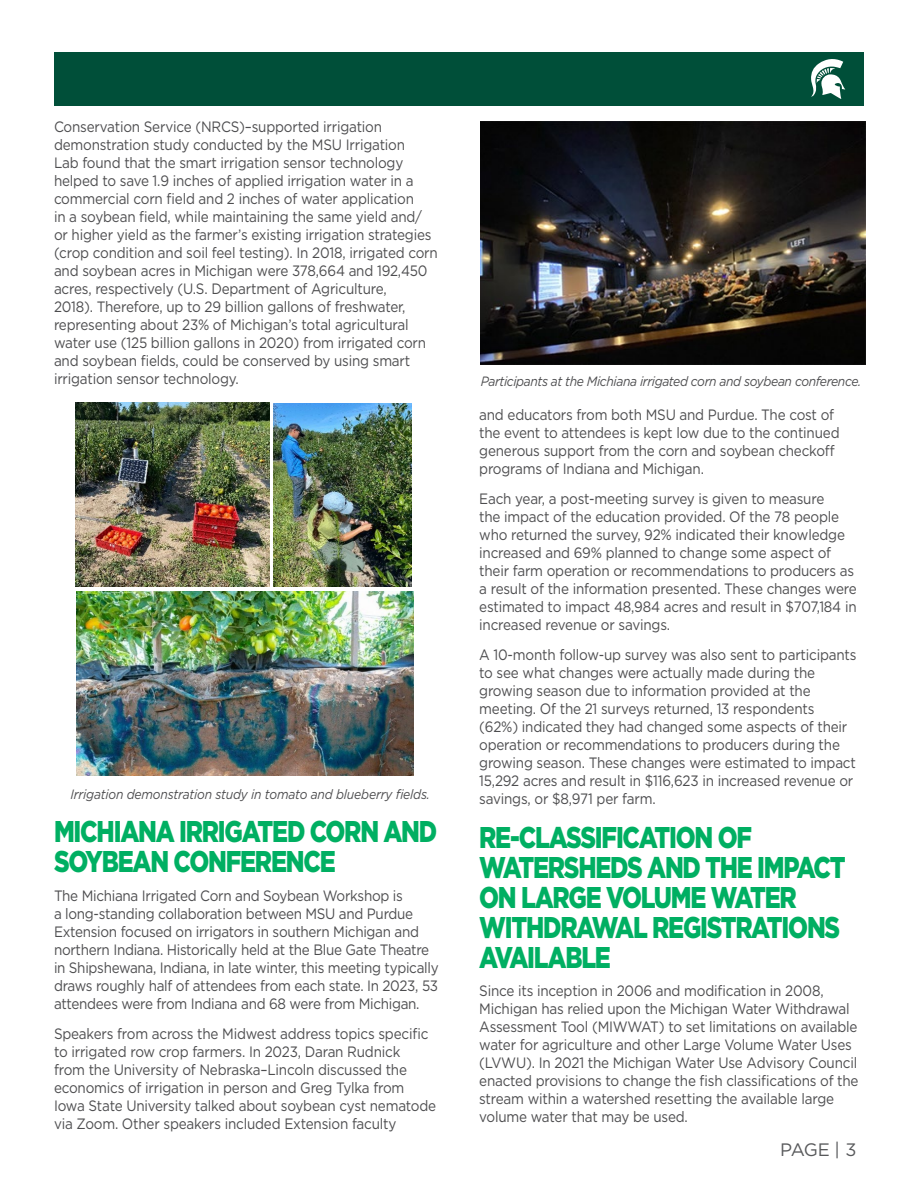
<style>
.page{position:relative;width:918px;height:1188px;background:#fff}
.page>*{position:absolute;margin:0;border:0;box-sizing:border-box;transform-origin:0 0}
.t1{font:900 30px/30px "Gotham";letter-spacing:-.05em;color:#00af62;scale:.8 1}
.t2{font:18px "Gotham";color:#58595b}
.t3{font:15px/18px "Gotham";letter-spacing:-.015em;color:#4d4d4f;scale:.9 1}
.t4{font:italic 13.5px "Gotham";letter-spacing:-.03em;color:#4d4d4f;scale:.9 1}
</style>
<div class="page">
<div style="left:54px;top:52px;width:810px;height:54px;background:#004f39"></div>
<svg style="left:811px;top:59px;width:34px;height:40px"></svg>
<img style="left:77px;top:591px;width:336px;height:185px">
<img style="left:76px;top:403px;width:193px;height:184px">
<img style="left:273px;top:404px;width:139px;height:182px">
<img style="left:481px;top:122px;width:385px;height:242px">
<p class="t3" style="left:54px;top:118px;width:428px">Conservation Service (NRCS)–supported irrigation demonstration study conducted by the MSU Irrigation<br>Lab found that the smart irrigation sensor technology helped to save 1.9 inches of applied irrigation water in a commercial corn field and 2 inches of water application<br>in a soybean field, while maintaining the same yield and/ or higher yield as the farmer’s existing irrigation strategies (crop condition and soil feel testing). In 2018, irrigated corn and soybean acres in Michigan were 378,664 and 192,450 acres, respectively (U.S. Department of Agriculture,<br>2018). Therefore, up to 29 billion gallons of freshwater, representing about 23% of Michigan’s total agricultural water use (125 billion gallons in 2020) from irrigated corn and soybean fields, could be conserved by using smart irrigation sensor technology.</p>
<p class="t4" style="left:70px;top:786px;width:401px">Irrigation demonstration study in tomato and blueberry fields.</p>
<p class="t1" style="left:54px;top:816px;width:481px">MICHIANA IRRIGATED CORN AND<br>SOYBEAN CONFERENCE</p>
<p class="t3" style="left:54px;top:886px;width:429px">The Michiana Irrigated Corn and Soybean Workshop is<br>a long-standing collaboration between MSU and Purdue Extension focused on irrigators in southern Michigan and northern Indiana. Historically held at the Blue Gate Theatre in Shipshewana, Indiana, in late winter, this meeting typically draws roughly half of attendees from each state. In 2023, 53 attendees were from Indiana and 68 were from Michigan.</p>
<p class="t3" style="left:54px;top:1024px;width:426px">Speakers from across the Midwest address topics specific to irrigated row crop farmers. In 2023, Daran Rudnick<br>from the University of Nebraska–Lincoln discussed the economics of irrigation in person and Greg Tylka from Iowa State University talked about soybean cyst nematode via Zoom. Other speakers included Extension faculty</p>
<p class="t4" style="left:481px;top:373px;width:424px">Participants at the Michiana irrigated corn and soybean conference.</p>
<p class="t3" style="left:479px;top:405px;width:402px">and educators from both MSU and Purdue. The cost of the event to attendees is kept low due to the continued generous support from the corn and soybean checkoff programs of Indiana and Michigan.</p>
<p class="t3" style="left:479px;top:489px;width:421px">Each year, a post-meeting survey is given to measure<br>the impact of the education provided. Of the 78 people who returned the survey, 92% indicated their knowledge increased and 69% planned to change some aspect of their farm operation or recommendations to producers as a result of the information presented. These changes were estimated to impact 48,984 acres and result in $707,184 in increased revenue or savings.</p>
<p class="t3" style="left:479px;top:645px;width:421px">A 10-month follow-up survey was also sent to participants to see what changes were actually made during the growing season due to information provided at the meeting. Of the 21 surveys returned, 13 respondents (62%) indicated they had changed some aspects of their operation or recommendations to producers during the growing season. These changes were estimated to impact 15,292 acres and result in $116,623 in increased revenue or savings, or $8,971 per farm.</p>
<p class="t1" style="left:479px;top:822px;width:460px">RE-CLASSIFICATION OF<br>WATERSHEDS AND THE IMPACT<br>ON LARGE VOLUME WATER<br>WITHDRAWAL REGISTRATIONS<br>AVAILABLE</p>
<p class="t3" style="left:479px;top:981px;width:423px">Since its inception in 2006 and modification in 2008, Michigan has relied upon the Michigan Water Withdrawal Assessment Tool (MIWWAT) to set limitations on available water for agriculture and other Large Volume Water Uses (LVWU). In 2021 the Michigan Water Use Advisory Council enacted provisions to change the fish classifications of the stream within a watershed resetting the available large volume water that may be used.</p>
<p class="t2" style="left:780px;top:1138px;width:78px">PAGE | 3</p>
</div>
